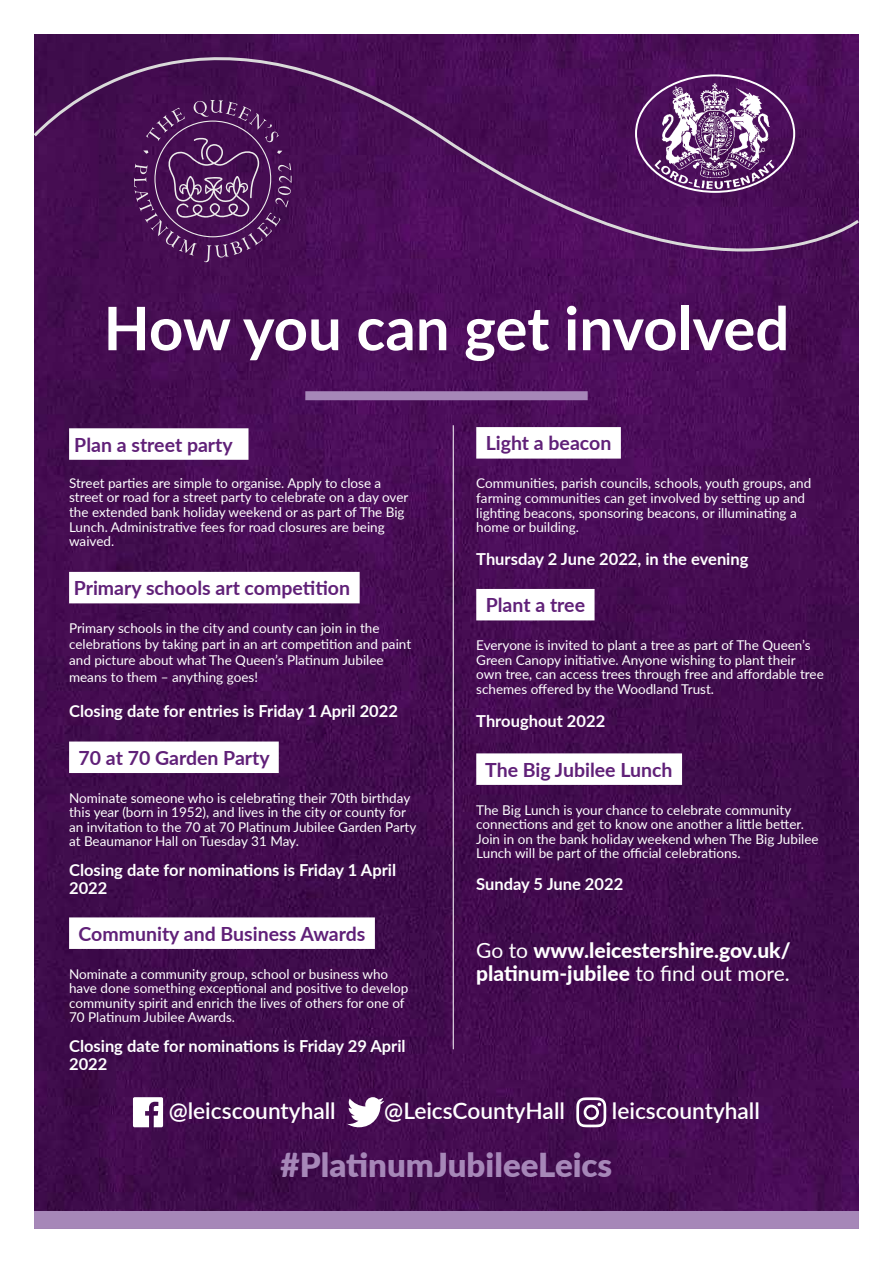
<style>
.page{position:relative;width:893px;height:1263px;background:#fff}
.page>*{position:absolute;margin:0;border:0;box-sizing:border-box;transform-origin:0 0}
.t1{font:700 60px "Lato";letter-spacing:-.005em;color:#fff}
.t2{font:900 33px "Lato";color:#a687b8}
.t3{font:600 22.65px "Lato";color:#fff}
.t4{font:800 21px/22.6px "Lato";color:#fff}
.t5{font:700 19.5px "Lato";color:#602078}
.t6{font:700 16.5px/17.9px "Lato";color:#fff}
.t7{font:13.5px/14.5px "Lato";color:#fff}
.s1{font-weight:400}
</style>
<div class="page">
<img style="left:34px;top:320px;width:825px;height:891px">
<svg style="left:34px;top:34px;width:825px;height:286px;background:#4a1058"></svg>
<img style="left:636px;top:75px;width:158px;height:117px">
<div style="left:305px;top:391px;width:283px;height:9px;background:#a687b8"></div>
<div style="left:34px;top:1211px;width:825px;height:18px;background:#a687b8"></div>
<svg style="left:134px;top:100px;width:158px;height:162px;background:#572461"></svg>
<svg style="left:133px;top:1097px;width:30px;height:30px"></svg>
<svg style="left:347px;top:1097px;width:37px;height:30px"></svg>
<svg style="left:576px;top:1097px;width:30px;height:30px"></svg>
<div style="left:69px;top:428px;width:179px;height:32px;background:#fff"></div>
<div style="left:69px;top:572px;width:291px;height:31px;background:#fff"></div>
<div style="left:69px;top:741px;width:210px;height:32px;background:#fff"></div>
<div style="left:69px;top:917px;width:306px;height:32px;background:#fff"></div>
<div style="left:476px;top:427px;width:145px;height:32px;background:#fff"></div>
<div style="left:476px;top:589px;width:119px;height:31px;background:#fff"></div>
<div style="left:476px;top:753px;width:206px;height:32px;background:#fff"></div>
<hr style="left:453px;top:425px;width:1px;height:624px;background:#fff">
<h1 class="t1" style="left:104px;top:284px;width:687px">How you can get involved</h1>
<h3 class="t5" style="left:74px;top:430px;width:160px">Plan a street party</h3>
<p class="t7" style="left:69px;top:475px;width:341px">Street parties are simple to organise. Apply to close a street or road for a street party to celebrate on a day over the extended bank holiday weekend or as part of The Big Lunch. Administrative fees for road closures are being waived.</p>
<h3 class="t5" style="left:74px;top:574px;width:278px">Primary schools art competition</h3>
<p class="t7" style="left:69px;top:619px;width:344px;line-height:16.2px">Primary schools in the city and county can join in the celebrations by taking part in an art competition and paint and picture about what The Queen’s Platinum Jubilee means to them – anything goes!</p>
<p class="t6" style="left:69px;top:701px;width:330px">Closing date for entries is Friday 1 April 2022</p>
<h3 class="t5" style="left:79px;top:743px;width:193px">70 at 70 Garden Party</h3>
<p class="t7" style="left:69px;top:790px;width:349px">Nominate someone who is celebrating their 70th birthday this year (born in 1952), and lives in the city or county for an invitation to the 70 at 70 Platinum Jubilee Garden Party at Beaumanor Hall on Tuesday 31 May.</p>
<p class="t6" style="left:69px;top:860px;width:329px">Closing date for nominations is Friday 1 April<br>2022</p>
<h3 class="t5" style="left:79px;top:919px;width:288px">Community and Business Awards</h3>
<p class="t7" style="left:69px;top:966px;width:341px">Nominate a community group, school or business who have done something exceptional and positive to develop community spirit and enrich the lives of others for one of 70 Platinum Jubilee Awards.</p>
<p class="t6" style="left:69px;top:1036px;width:338px">Closing date for nominations is Friday 29 April<br>2022</p>
<h3 class="t5" style="left:486px;top:429px;width:127px">Light a beacon</h3>
<p class="t7" style="left:476px;top:476px;width:337px">Communities, parish councils, schools, youth groups, and farming communities can get involved by setting up and lighting beacons, sponsoring beacons, or illuminating a home or building.</p>
<p class="t6" style="left:476px;top:549px;width:274px">Thursday 2 June 2022, in the evening</p>
<h3 class="t5" style="left:486px;top:591px;width:101px">Plant a tree</h3>
<p class="t7" style="left:476px;top:637px;width:349px">Everyone is invited to plant a tree as part of The Queen’s Green Canopy initiative. Anyone wishing to plant their own tree, can access trees through free and affordable tree schemes offered by the Woodland Trust.</p>
<p class="t6" style="left:476px;top:712px;width:130px">Throughout 2022</p>
<h3 class="t5" style="left:485px;top:755px;width:189px">The Big Jubilee Lunch</h3>
<p class="t7" style="left:476px;top:802px;width:344px">The Big Lunch is your chance to celebrate community connections and get to know one another a little better.<br>Join in on the bank holiday weekend when The Big Jubilee Lunch will be part of the official celebrations.</p>
<p class="t6" style="left:476px;top:874px;width:148px">Sunday 5 June 2022</p>
<h3 class="t4" style="left:476px;top:938px;width:316px"><span class="s1">Go to</span> www.leicestershire.gov.uk/ platinum-jubilee <span class="s1">to find out more.</span></h3>
<h3 class="t3" style="left:169px;top:1094px;width:169px">@leicscountyhall</h3>
<h3 class="t3" style="left:384px;top:1094px;width:182px">@LeicsCountyHall</h3>
<h3 class="t3" style="left:612px;top:1094px;width:150px">leicscountyhall</h3>
<h2 class="t2" style="left:281px;top:1140px;width:333px">#PlatinumJubileeLeics</h2>
</div>
